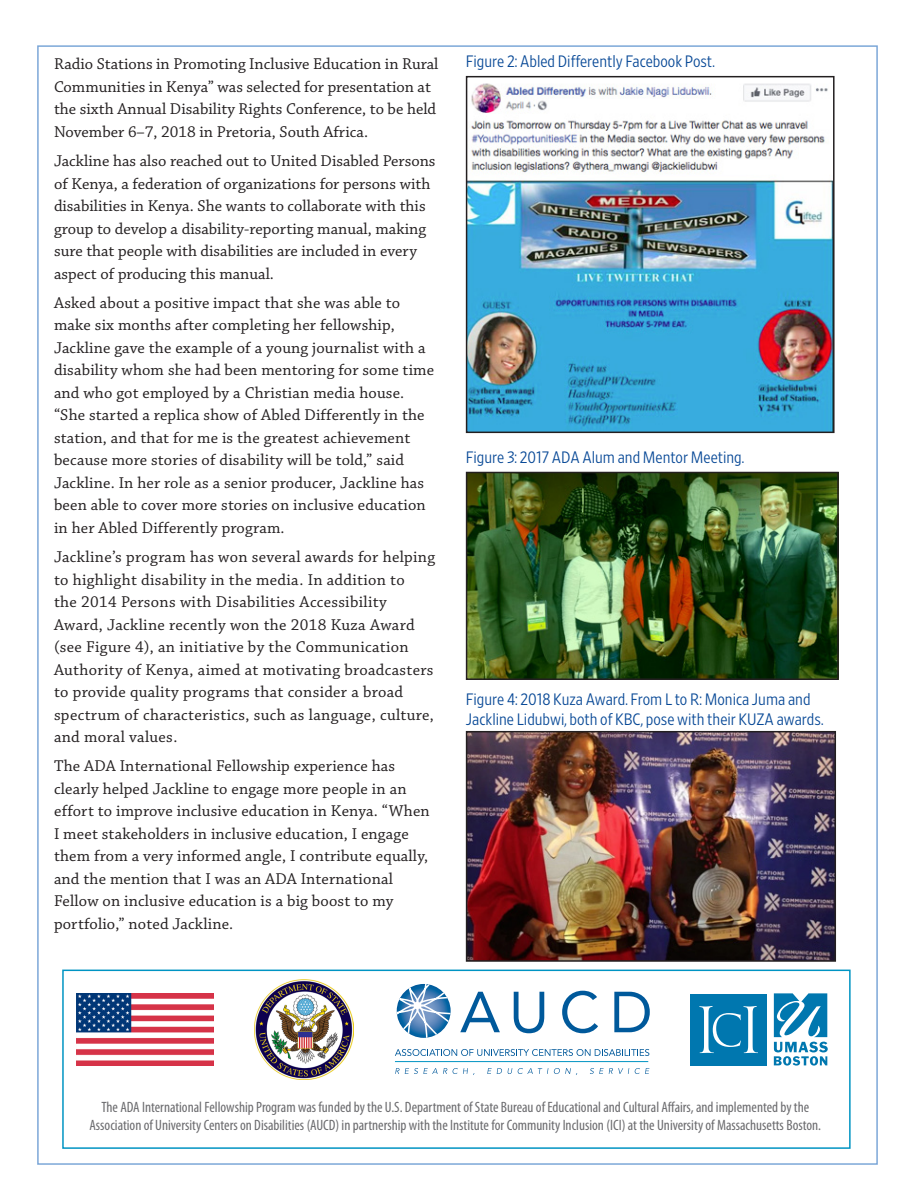
<style>
.page{position:relative;width:918px;height:1188px;background:#fff}
.page>*{position:absolute;margin:0;border:0;box-sizing:border-box;transform-origin:0 0}
.text_regular{font:16.5px/22.5px "Chaparral Pro";letter-spacing:.01em;color:#231f20}
.t1{font:300 16.5px/19.8px "Retina Narrow";color:#074896}
.t2{font:condensed 15px/18px "Myriad Pro";color:#6b6b6e;text-align:center}
</style>
<div class="page">
<svg style="left:460px;top:992px;width:40px;height:40px"></svg>
<svg style="left:514px;top:992px;width:30px;height:41px"></svg>
<svg style="left:562px;top:991px;width:36px;height:42px"></svg>
<svg style="left:614px;top:992px;width:36px;height:40px"></svg>
<svg style="left:395px;top:1049px;width:254px;height:7px"></svg>
<svg style="left:395px;top:1068px;width:80px;height:7px"></svg>
<svg style="left:487px;top:1068px;width:15px;height:6px"></svg>
<svg style="left:508px;top:1068px;width:40px;height:6px"></svg>
<svg style="left:554px;top:1068px;width:23px;height:7px"></svg>
<svg style="left:590px;top:1068px;width:59px;height:6px"></svg>
<hr style="left:395px;top:1061px;width:253px;height:1px;background:#0094c3">
<svg style="left:397px;top:984px;width:54px;height:54px"></svg>
<svg style="left:774px;top:993px;width:54px;height:73px"></svg>
<div style="left:691px;top:994px;width:76px;height:71px;background:#0077af"></div>
<svg style="left:699px;top:1006px;width:59px;height:47px"></svg>
<img style="left:255px;top:980px;width:99px;height:99px">
<img style="left:76px;top:993px;width:138px;height:73px">
<div style="left:62px;top:970px;width:789px;height:179px;border:2px solid #0094c3"></div>
<img style="left:469px;top:83px;width:363px;height:347px">
<div style="left:466px;top:76px;width:369px;height:357px;border:2px solid #231f20"></div>
<img style="left:469px;top:475px;width:367px;height:202px">
<div style="left:466px;top:472px;width:373px;height:208px;border:2px solid #231f20"></div>
<img style="left:469px;top:734px;width:364px;height:225px">
<div style="left:466px;top:731px;width:370px;height:231px;border:2px solid #231f20"></div>
<p class="text_regular" style="left:54px;top:54px;width:386px">Radio Stations in Promoting Inclusive Education in Rural Communities in Kenya” was selected for presentation at the sixth Annual Disability Rights Conference, to be held November 6–7, 2018 in Pretoria, South Africa.</p>
<p class="text_regular" style="left:54px;top:150px;width:383px">Jackline has also reached out to United Disabled Persons of Kenya, a federation of organizations for persons with disabilities in Kenya. She wants to collaborate with this group to develop a disability-reporting manual, making sure that people with disabilities are included in every aspect of producing this manual.</p>
<p class="text_regular" style="left:54px;top:292px;width:382px">Asked about a positive impact that she was able to make six months after completing her fellowship, Jackline gave the example of a young journalist with a disability whom she had been mentoring for some time and who got employed by a Christian media house. “She started a replica show of Abled Differently in the station, and that for me is the greatest achievement because more stories of disability will be told,” said Jackline. In her role as a senior producer, Jackline has been able to cover more stories on inclusive education in her Abled Differently program.</p>
<p class="text_regular" style="left:54px;top:546px;width:383px">Jackline’s program has won several awards for helping to highlight disability in the media. In addition to<br>the 2014 Persons with Disabilities Accessibility Award, Jackline recently won the 2018 Kuza Award (see Figure 4), an initiative by the Communication Authority of Kenya, aimed at motivating broadcasters to provide quality programs that consider a broad spectrum of characteristics, such as language, culture, and moral values.</p>
<p class="text_regular" style="left:54px;top:756px;width:377px">The ADA International Fellowship experience has clearly helped Jackline to engage more people in an effort to improve inclusive education in Kenya. “When I meet stakeholders in inclusive education, I engage them from a very informed angle, I contribute equally, and the mention that I was an ADA International Fellow on inclusive education is a big boost to my portfolio,” noted Jackline.</p>
<p class="t1" style="left:466px;top:51px;width:250px">Figure 2: Abled Differently Facebook Post.</p>
<p class="t1" style="left:466px;top:447px;width:280px">Figure 3: 2017 ADA Alum and Mentor Meeting.</p>
<p class="t1" style="left:466px;top:689px;width:359px">Figure 4: 2018 Kuza Award. From L to R: Monica Juma and<br>Jackline Lidubwi, both of KBC, pose with their KUZA awards.</p>
<p class="t2" style="left:89px;top:1098px;width:733px">The ADA International Fellowship Program was funded by the U.S. Department of State Bureau of Educational and Cultural Affairs, and implemented by the<br>Association of University Centers on Disabilities (AUCD) in partnership with the Institute for Community Inclusion (ICI) at the University of Massachusetts Boston.</p>
</div>
